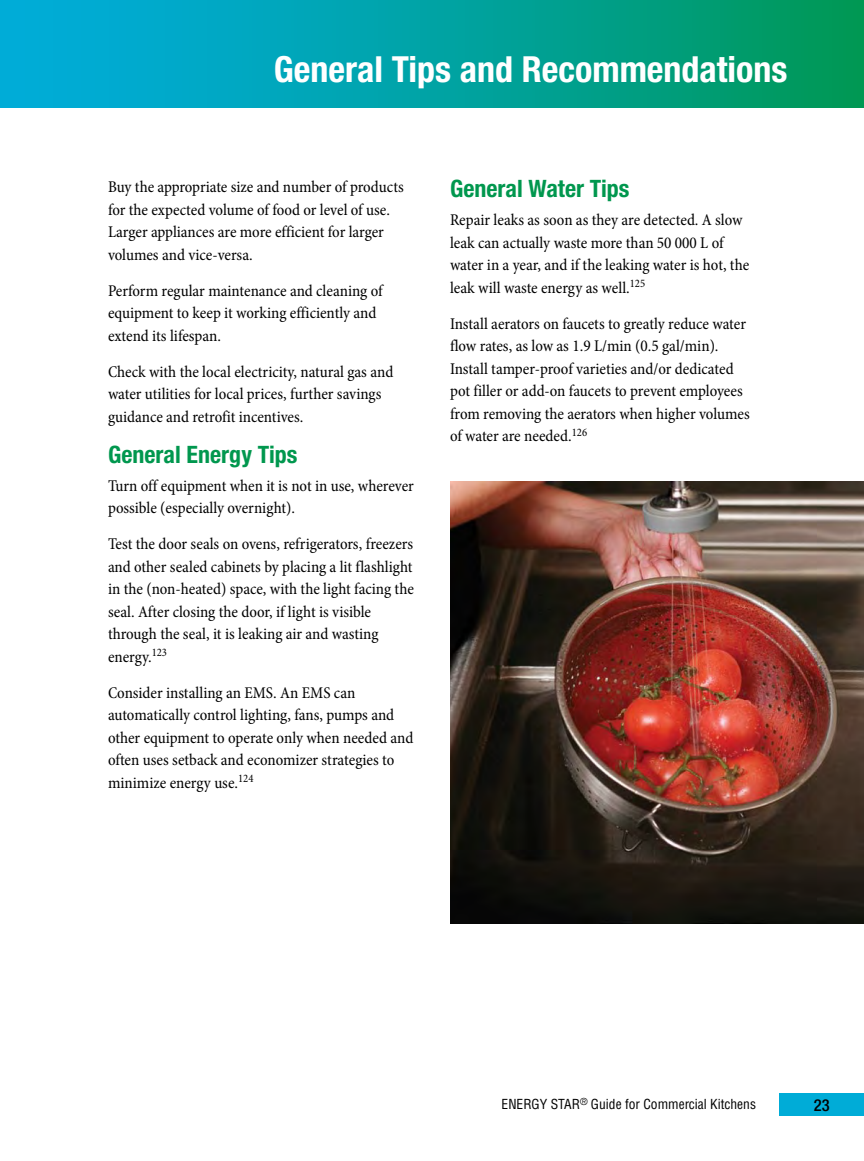
<style>
.page{position:relative;width:864px;height:1161px;background:#fff}
.page>*{position:absolute;margin:0;border:0;box-sizing:border-box;transform-origin:0 0}
.t1{font:700 condensed 36px "Helvetica Neue LT Std";color:#fff}
.t2{font:700 condensed 24px "Helvetica Neue LT Std";color:#00974e}
.t3{font:condensed 16.5px/22.5px "Minion Pro";color:#000}
.t4{font:500 condensed 16.5px "Helvetica Neue LT Std";color:#000}
.t5{font:condensed 13.5px "Helvetica LT Std";color:#000}
</style>
<div class="page">
<div style="left:780px;top:1094px;width:84px;height:22px;background:#00acd7"></div>
<div style="left:0;top:0;width:864px;height:108px;background:linear-gradient(to right,#00ade5,#00985b)"></div>
<img style="left:450px;top:481px;width:414px;height:442px">
<h2 class="t1" style="left:274px;top:48px;width:515px">General Tips and Recommendations</h2>
<p class="t3" style="left:108px;top:176px;width:297px">Buy the appropriate size and number of products for the expected volume of food or level of use.<br>Larger appliances are more efficient for larger volumes and vice-versa.</p>
<p class="t3" style="left:108px;top:279px;width:276px">Perform regular maintenance and cleaning of equipment to keep it working efficiently and extend its lifespan.</p>
<p class="t3" style="left:108px;top:360px;width:287px">Check with the local electricity, natural gas and water utilities for local prices, further savings guidance and retrofit incentives.</p>
<h3 class="t2" style="left:108px;top:440px;width:191px">General Energy Tips</h3>
<p class="t3" style="left:108px;top:475px;width:308px">Turn off equipment when it is not in use, wherever possible (especially overnight).</p>
<p class="t3" style="left:108px;top:533px;width:307px">Test the door seals on ovens, refrigerators, freezers and other sealed cabinets by placing a lit flashlight in the (non-heated) space, with the light facing the seal. After closing the door, if light is visible through the seal, it is leaking air and wasting energy.<sup>123</sup></p>
<p class="t3" style="left:108px;top:682px;width:307px">Consider installing an EMS. An EMS can automatically control lighting, fans, pumps and other equipment to operate only when needed and often uses setback and economizer strategies to minimize energy use.<sup>124</sup></p>
<h3 class="t2" style="left:450px;top:174px;width:181px">General Water Tips</h3>
<p class="t3" style="left:450px;top:209px;width:301px">Repair leaks as soon as they are detected. A slow leak can actually waste more than 50 000 L of water in a year, and if the leaking water is hot, the leak will waste energy as well.<sup>125</sup></p>
<p class="t3" style="left:450px;top:312px;width:301px">Install aerators on faucets to greatly reduce water flow rates, as low as 1.9 L/min (0.5 gal/min).<br>Install tamper-proof varieties and/or dedicated pot filler or add-on faucets to prevent employees from removing the aerators when higher volumes of water are needed.<sup>126</sup></p>
<p class="t5" style="left:502px;top:1096px;width:256px">ENERGY STAR<sup>®</sup> Guide for Commercial Kitchens</p>
<p class="t4" style="left:814px;top:1095px;width:17px">23</p>
</div>
